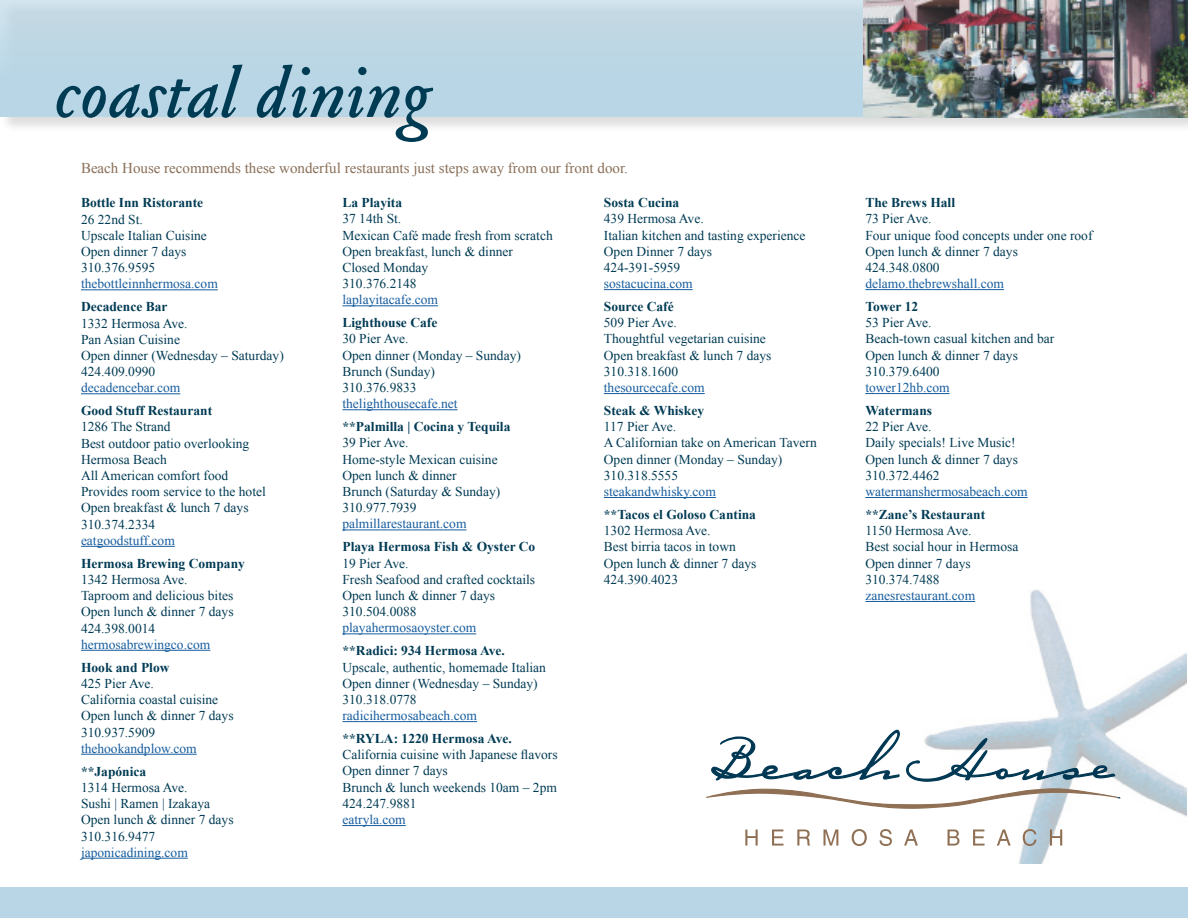
<style>
.page{position:relative;width:1188px;height:918px;background:#fff}
.page>*{position:absolute;margin:0;border:0;box-sizing:border-box;transform-origin:0 0}
.t1{font:italic 72px "Tribute OT";color:#003b54}
.t2{font:15px "Times New Roman";color:#896f58}
.t3{font:13.5px/16.2px "Times New Roman";color:#003b54}
.s1{font-weight:700}
.s2{color:#175d9e}
</style>
<div class="page">
<div style="left:0;top:0;width:1188px;height:133px;background:#231f20;opacity:.15"></div>
<div style="left:1px;top:1px;width:1186px;height:116px;background:#b8d6e6"></div>
<img style="left:864px;top:0;width:324px;height:117px">
<img style="left:926px;top:589px;width:261px;height:275px">
<div style="left:1px;top:887px;width:1187px;height:31px;background:#b8d6e6"></div>
<hr style="left:81px;top:290px;width:137px;height:1px;background:#175d9e">
<hr style="left:81px;top:393px;width:99px;height:1px;background:#175d9e">
<hr style="left:81px;top:546px;width:94px;height:1px;background:#175d9e">
<hr style="left:81px;top:650px;width:129px;height:1px;background:#175d9e">
<hr style="left:81px;top:754px;width:116px;height:1px;background:#175d9e">
<hr style="left:81px;top:858px;width:107px;height:1px;background:#175d9e">
<hr style="left:342px;top:305px;width:96px;height:1px;background:#175d9e">
<hr style="left:342px;top:409px;width:116px;height:1px;background:#175d9e">
<hr style="left:342px;top:530px;width:125px;height:1px;background:#175d9e">
<hr style="left:342px;top:634px;width:134px;height:1px;background:#175d9e">
<hr style="left:342px;top:721px;width:135px;height:1px;background:#175d9e">
<hr style="left:342px;top:825px;width:64px;height:1px;background:#175d9e">
<hr style="left:604px;top:289px;width:89px;height:1px;background:#175d9e">
<hr style="left:604px;top:393px;width:101px;height:1px;background:#175d9e">
<hr style="left:604px;top:497px;width:112px;height:1px;background:#175d9e">
<hr style="left:865px;top:289px;width:139px;height:1px;background:#175d9e">
<hr style="left:865px;top:393px;width:85px;height:1px;background:#175d9e">
<hr style="left:865px;top:497px;width:163px;height:1px;background:#175d9e">
<hr style="left:865px;top:601px;width:110px;height:1px;background:#175d9e">
<svg style="left:706px;top:788px;width:415px;height:21px"></svg>
<svg style="left:906px;top:738px;width:209px;height:44px"></svg>
<svg style="left:711px;top:730px;width:189px;height:50px"></svg>
<svg style="left:745px;top:830px;width:13px;height:16px"></svg>
<svg style="left:772px;top:830px;width:12px;height:16px"></svg>
<svg style="left:797px;top:830px;width:13px;height:16px"></svg>
<svg style="left:824px;top:830px;width:14px;height:16px"></svg>
<svg style="left:852px;top:829px;width:15px;height:17px"></svg>
<svg style="left:880px;top:829px;width:12px;height:17px"></svg>
<svg style="left:904px;top:830px;width:14px;height:16px"></svg>
<svg style="left:948px;top:830px;width:12px;height:16px"></svg>
<svg style="left:973px;top:830px;width:12px;height:16px"></svg>
<svg style="left:997px;top:830px;width:14px;height:16px"></svg>
<svg style="left:1023px;top:829px;width:14px;height:17px"></svg>
<svg style="left:1050px;top:830px;width:12px;height:16px"></svg>
<h1 class="t1" style="left:54px;top:50px;width:379px">coastal dining</h1>
<h2 class="t2" style="left:81px;top:158px;width:548px">Beach House recommends these wonderful restaurants just steps away from our front door.</h2>
<p class="t3" style="left:81px;top:195px;width:138px"><span class="s1">Bottle Inn Ristorante<br></span>26 22nd St.<br>Upscale Italian Cuisine<br>Open dinner 7 days<br>310.376.9595 <span class="s2">thebottleinnhermosa.com</span></p>
<p class="t3" style="left:81px;top:298px;width:204px"><span class="s1">Decadence Bar<br></span>1332 Hermosa Ave.<br>Pan Asian Cuisine<br>Open dinner (Wednesday – Saturday)<br>424.409.0990<br><span class="s2">decadencebar.com</span></p>
<p class="t3" style="left:81px;top:402px;width:186px"><span class="s1">Good Stuff Restaurant<br></span>1286 The Strand<br>Best outdoor patio overlooking<br>Hermosa Beach<br>All American comfort food<br>Provides room service to the hotel<br>Open breakfast &amp; lunch 7 days<br>310.374.2334<br><span class="s2">eatgoodstuff.com</span></p>
<p class="t3" style="left:81px;top:555px;width:165px"><span class="s1">Hermosa Brewing Company<br></span>1342 Hermosa Ave.<br>Taproom and delicious bites<br>Open lunch &amp; dinner 7 days<br>424.398.0014 <span class="s2">hermosabrewingco.com</span></p>
<p class="t3" style="left:81px;top:659px;width:154px"><span class="s1">Hook and Plow<br></span>425 Pier Ave.<br>California coastal cuisine<br>Open lunch &amp; dinner 7 days<br>310.937.5909 <span class="s2">thehookandplow.com</span></p>
<p class="t3" style="left:81px;top:763px;width:154px"><span class="s1">**Japónica<br></span>1314 Hermosa Ave.<br>Sushi | Ramen | Izakaya<br>Open lunch &amp; dinner 7 days<br>310.316.9477 <span class="s2">japonicadining.com</span></p>
<p class="t3" style="left:604px;top:194px;width:203px"><span class="s1">Sosta Cucina<br></span>439 Hermosa Ave.<br>Italian kitchen and tasting experience<br>Open Dinner 7 days<br>424-391-5959<br><span class="s2">sostacucina.com</span></p>
<p class="t3" style="left:604px;top:298px;width:169px"><span class="s1">Source Café<br></span>509 Pier Ave.<br>Thoughtful vegetarian cuisine<br>Open breakfast &amp; lunch 7 days<br>310.318.1600 <span class="s2">thesourcecafe.com</span></p>
<p class="t3" style="left:604px;top:402px;width:214px"><span class="s1">Steak &amp; Whiskey<br></span>117 Pier Ave.<br>A Californian take on American Tavern<br>Open dinner (Monday – Sunday)<br>310.318.5555<br><span class="s2">steakandwhisky.com</span></p>
<p class="t3" style="left:604px;top:506px;width:154px"><span class="s1">**Tacos el Goloso Cantina<br></span>1302 Hermosa Ave.<br>Best birria tacos in town<br>Open lunch &amp; dinner 7 days<br>424.390.4023</p>
<p class="t3" style="left:342px;top:194px;width:212px"><span class="s1">La Playita<br></span>37 14th St.<br>Mexican Café made fresh from scratch<br>Open breakfast, lunch &amp; dinner<br>Closed Monday<br>310.376.2148<br><span class="s2">laplayitacafe.com</span></p>
<p class="t3" style="left:342px;top:314px;width:180px"><span class="s1">Lighthouse Cafe<br></span>30 Pier Ave.<br>Open dinner (Monday – Sunday)<br>Brunch (Sunday)<br>310.376.9833 <span class="s2">thelighthousecafe.net</span></p>
<p class="t3" style="left:342px;top:418px;width:170px"><span class="s1">**Palmilla | Cocina y Tequila<br></span>39 Pier Ave.<br>Home-style Mexican cuisine<br>Open lunch &amp; dinner<br>Brunch (Saturday &amp; Sunday)<br>310.977.7939 <span class="s2">palmillarestaurant.com</span></p>
<p class="t3" style="left:342px;top:539px;width:194px"><span class="s1">Playa Hermosa Fish &amp; Oyster Co<br></span>19 Pier Ave.<br>Fresh Seafood and crafted cocktails<br>Open lunch &amp; dinner 7 days<br>310.504.0088 <span class="s2">playahermosaoyster.com</span></p>
<p class="t3" style="left:342px;top:643px;width:205px"><span class="s1">**Radici: 934 Hermosa Ave.<br></span>Upscale, authentic, homemade Italian<br>Open dinner (Wednesday – Sunday)<br>310.318.0778 <span class="s2">radicihermosabeach.com</span></p>
<p class="t3" style="left:342px;top:730px;width:217px"><span class="s1">**RYLA: 1220 Hermosa Ave.<br></span>California cuisine with Japanese flavors<br>Open dinner 7 days<br>Brunch &amp; lunch weekends 10am – 2pm<br>424.247.9881<br><span class="s2">eatryla.com</span></p>
<p class="t3" style="left:865px;top:194px;width:229px"><span class="s1">The Brews Hall<br></span>73 Pier Ave.<br>Four unique food concepts under one roof<br>Open lunch &amp; dinner 7 days<br>424.348.0800<br><span class="s2">delamo.thebrewshall.com</span></p>
<p class="t3" style="left:865px;top:298px;width:190px"><span class="s1">Tower 12<br></span>53 Pier Ave.<br>Beach-town casual kitchen and bar<br>Open lunch &amp; dinner 7 days<br>310.379.6400<br><span class="s2">tower12hb.com</span></p>
<p class="t3" style="left:865px;top:402px;width:164px"><span class="s1">Watermans<br></span>22 Pier Ave.<br>Daily specials! Live Music!<br>Open lunch &amp; dinner 7 days<br>310.372.4462 <span class="s2">watermanshermosabeach.com</span></p>
<p class="t3" style="left:865px;top:506px;width:154px"><span class="s1">**Zane’s Restaurant<br></span>1150 Hermosa Ave.<br>Best social hour in Hermosa<br>Open dinner 7 days<br>310.374.7488 <span class="s2">zanesrestaurant.com</span></p>
</div>
